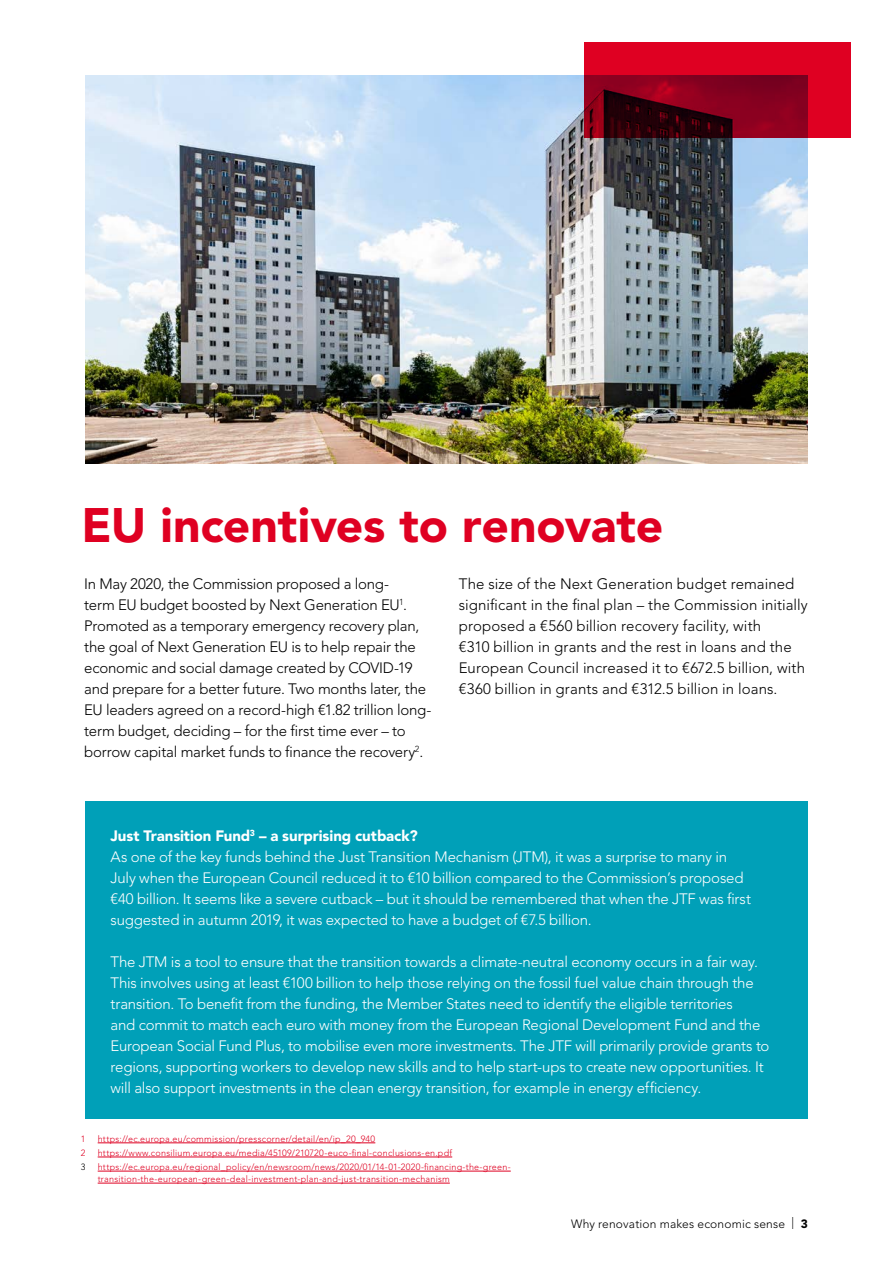
<style>
.page{position:relative;width:893px;height:1263px;background:#fff}
.page>*{position:absolute;margin:0;border:0;box-sizing:border-box;transform-origin:0 0}
.t1{font:900 48px "Avenir LT Std";letter-spacing:-.005em;color:#df0022}
.t2{font:300 15px/21px "Avenir LT Std";letter-spacing:-.015em;color:#fff}
.t3{font:300 15px/21px "Avenir LT Std";letter-spacing:-.01em;color:#000}
.t4{font:300 12px "Avenir LT Std";letter-spacing:.015em;color:#000}
.t5{font:300 9px/12px "Avenir LT Std";letter-spacing:.025em;color:#df0022}
.t6{font:300 9px "Avenir LT Std";color:#000}
.s1{font-weight:900}
</style>
<div class="page">
<hr style="left:98px;top:1142px;width:277px;height:1px;background:#df0022">
<hr style="left:98px;top:1157px;width:354px;height:1px;background:#df0022">
<hr style="left:98px;top:1171px;width:413px;height:1px;background:#df0022">
<hr style="left:98px;top:1183px;width:352px;height:1px;background:#df0022">
<div style="left:85px;top:801px;width:723px;height:318px;background:#00a0b8"></div>
<img style="left:85px;top:75px;width:723px;height:388px">
<svg style="left:584px;top:43px;width:266px;height:95px;background:#9e001c"></svg>
<h1 class="t1" style="left:81px;top:496px;width:583px">EU incentives to renovate</h1>
<p class="t3" style="left:84px;top:574px;width:349px">In May 2020, the Commission proposed a long-<br>term EU budget boosted by Next Generation EU<sup>1</sup>.<br>Promoted as a temporary emergency recovery plan, the goal of Next Generation EU is to help repair the economic and social damage created by COVID-19 and prepare for a better future. Two months later, the EU leaders agreed on a record-high €1.82 trillion long&shy;term budget, deciding – for the first time ever – to borrow capital market funds to finance the recovery<sup>2</sup>.</p>
<p class="t3" style="left:459px;top:574px;width:350px">The size of the Next Generation budget remained significant in the final plan – the Commission initially proposed a €560 billion recovery facility, with<br>€310 billion in grants and the rest in loans and the European Council increased it to €672.5 billion, with €360 billion in grants and €312.5 billion in loans.</p>
<p class="t2" style="left:111px;top:826px;width:642px"><span class="s1">Just Transition Fund</span><sup>3</sup> <span class="s1">– a surprising cutback?<br></span>As one of the key funds behind the Just Transition Mechanism (JTM), it was a surprise to many in July when the European Council reduced it to €10 billion compared to the Commission’s proposed €40 billion. It seems like a severe cutback – but it should be remembered that when the JTF was first suggested in autumn 2019, it was expected to have a budget of €7.5 billion.</p>
<p class="t2" style="left:111px;top:952px;width:660px">The JTM is a tool to ensure that the transition towards a climate-neutral economy occurs in a fair way.<br>This involves using at least €100 billion to help those relying on the fossil fuel value chain through the transition. To benefit from the funding, the Member States need to identify the eligible territories<br>and commit to match each euro with money from the European Regional Development Fund and the European Social Fund Plus, to mobilise even more investments. The JTF will primarily provide grants to regions, supporting workers to develop new skills and to help start-ups to create new opportunities. It will also support investments in the clean energy transition, for example in energy efficiency.</p>
<p class="t5" style="left:81px;top:1133px;width:6px">1</p>
<p class="t5" style="left:98px;top:1133px;width:279px">https://ec.europa.eu/commission/presscorner/detail/en/ip_20_940</p>
<p class="t5" style="left:81px;top:1147px;width:6px">2</p>
<p class="t5" style="left:98px;top:1147px;width:356px">https://www.consilium.europa.eu/media/45109/210720-euco-final-conclusions-en.pdf</p>
<p class="t6" style="left:81px;top:1162px;width:6px">3</p>
<p class="t5" style="left:98px;top:1161px;width:415px">https://ec.europa.eu/regional_policy/en/newsroom/news/2020/01/14-01-2020-financing-the-green&shy;transition-the-european-green-deal-investment-plan-and-just-transition-mechanism</p>
<p class="t4" style="left:571px;top:1216px;width:238px">Why renovation makes economic sense | <span class="s1">3</span></p>
</div>
